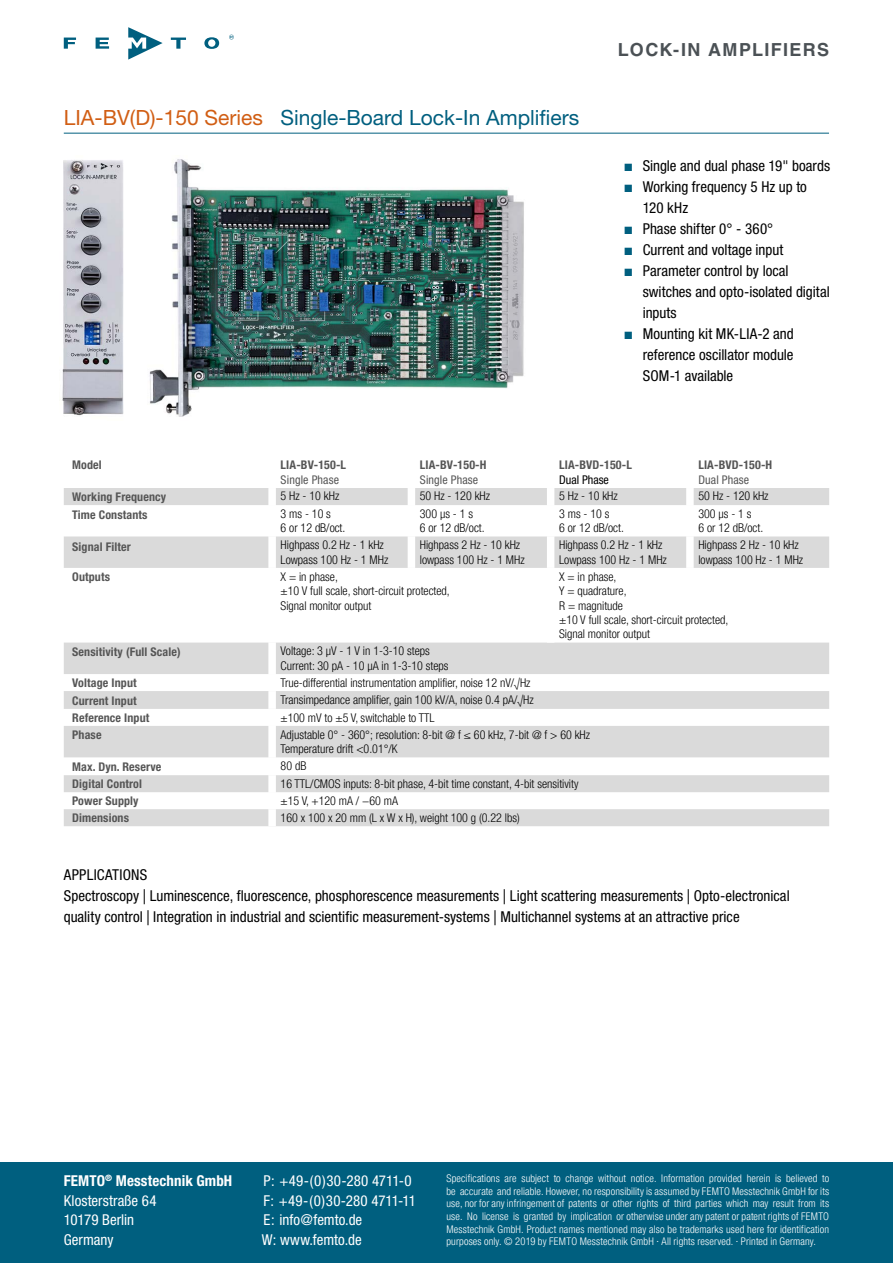
<style>
.page{position:relative;width:893px;height:1263px;background:#fff}
.page>*{position:absolute;margin:0;border:0;box-sizing:border-box;transform-origin:0 0}
.t1{font:21px "Helvetica Neue";color:#005f7f}
.t2{font:700 18px "Helvetica";letter-spacing:.075em;color:#4b5155}
.t3{font:condensed 15px/21px "Helvetica Neue";color:#000}
.t4{font:condensed 15px "Helvetica Neue";letter-spacing:.005em;color:#fff}
.t5{font:700 condensed 15px "Helvetica Neue";letter-spacing:.005em;color:#fff}
.t6{font:300 condensed 12px/14.4px "Helvetica Neue LT Pro";color:#000}
.t7{font:700 condensed 12px "Helvetica Neue";letter-spacing:.01em;color:#565656}
.t8{font:condensed 12px "Helvetica Neue";letter-spacing:.01em;color:#565656}
.t9{font:condensed 12px "Helvetica Neue LT Pro";color:#000}
.t10{font:300 condensed 10.5px/12.6px "Helvetica Neue LT Pro";letter-spacing:.015em;color:#fff;text-align:justify}
.s1{color:#d15e14}
.s2{font-stretch:normal}
</style>
<div class="page">
<svg style="left:64px;top:38px;width:12px;height:11px"></svg>
<svg style="left:96px;top:38px;width:13px;height:11px"></svg>
<svg style="left:171px;top:38px;width:15px;height:11px"></svg>
<svg style="left:128px;top:27px;width:35px;height:33px"></svg>
<svg style="left:204px;top:37px;width:15px;height:12px"></svg>
<svg style="left:229px;top:35px;width:5px;height:4px"></svg>
<div style="left:0;top:1162px;width:893px;height:101px;background:#005f7f"></div>
<img style="left:62px;top:159px;width:462px;height:258px">
<hr style="left:64px;top:133px;width:765px;height:1px;background:#005f7f">
<svg style="left:64px;top:488px;width:765px;height:338px"></svg>
<div style="left:268px;top:488px;width:8px;height:17px;background:#fff"></div>
<div style="left:408px;top:488px;width:7px;height:17px;background:#fff"></div>
<div style="left:547px;top:488px;width:7px;height:17px;background:#fff"></div>
<div style="left:686px;top:488px;width:8px;height:17px;background:#fff"></div>
<div style="left:268px;top:505px;width:8px;height:31px;background:#fff"></div>
<div style="left:408px;top:505px;width:7px;height:31px;background:#fff"></div>
<div style="left:547px;top:505px;width:7px;height:31px;background:#fff"></div>
<div style="left:686px;top:505px;width:8px;height:31px;background:#fff"></div>
<div style="left:268px;top:536px;width:8px;height:32px;background:#fff"></div>
<div style="left:408px;top:536px;width:7px;height:32px;background:#fff"></div>
<div style="left:547px;top:536px;width:7px;height:32px;background:#fff"></div>
<div style="left:686px;top:536px;width:8px;height:32px;background:#fff"></div>
<div style="left:268px;top:568px;width:8px;height:75px;background:#fff"></div>
<div style="left:547px;top:568px;width:7px;height:75px;background:#fff"></div>
<div style="left:268px;top:643px;width:8px;height:31px;background:#fff"></div>
<div style="left:268px;top:674px;width:8px;height:17px;background:#fff"></div>
<div style="left:268px;top:691px;width:8px;height:18px;background:#fff"></div>
<div style="left:268px;top:709px;width:8px;height:17px;background:#fff"></div>
<div style="left:268px;top:726px;width:8px;height:31px;background:#fff"></div>
<div style="left:268px;top:757px;width:8px;height:18px;background:#fff"></div>
<div style="left:268px;top:775px;width:8px;height:17px;background:#fff"></div>
<div style="left:268px;top:792px;width:8px;height:17px;background:#fff"></div>
<div style="left:268px;top:809px;width:8px;height:17px;background:#fff"></div>
<h1 class="t1" style="left:64px;top:105px;width:517px"><span class="s1">LIA-BV(D)-150 Series</span> Single-Board Lock-In Amplifiers</h1>
<h2 class="t2" style="left:618px;top:39px;width:213px">LOCK-IN AMPLIFIERS</h2>
<p class="t3" style="left:643px;top:155px;width:189px">Single and dual phase 19" boards<br>Working frequency 5 Hz up to<br>120 kHz<br>Phase shifter 0° - 360°<br>Current and voltage input<br>Parameter control by local switches and opto-isolated digital inputs<br>Mounting kit MK-LIA-2 and reference oscillator module<br>SOM-1 available</p>
<p class="t7" style="left:72px;top:458px;width:31px">Model</p>
<p class="t7" style="left:281px;top:458px;width:67px">LIA-BV-150-L</p>
<p class="t8" style="left:281px;top:473px;width:60px">Single Phase</p>
<p class="t7" style="left:420px;top:458px;width:68px">LIA-BV-150-H</p>
<p class="t8" style="left:420px;top:473px;width:60px">Single Phase</p>
<p class="t7" style="left:559px;top:458px;width:74px">LIA-BVD-150-L</p>
<p class="t9" style="left:559px;top:472px;width:51px">Dual Phase</p>
<p class="t7" style="left:698px;top:458px;width:75px">LIA-BVD-150-H</p>
<p class="t8" style="left:698px;top:473px;width:52px">Dual Phase</p>
<p class="t7" style="left:72px;top:489px;width:95px">Working Frequency</p>
<p class="t6" style="left:281px;top:488px;width:60px">5 Hz - 10 kHz</p>
<p class="t6" style="left:420px;top:488px;width:72px">50 Hz - 120 kHz</p>
<p class="t6" style="left:559px;top:488px;width:60px">5 Hz - 10 kHz</p>
<p class="t6" style="left:698px;top:488px;width:72px">50 Hz - 120 kHz</p>
<p class="t7" style="left:72px;top:508px;width:77px">Time Constants</p>
<p class="t6" style="left:281px;top:506px;width:66px">3 ms - 10 s<br>6 or 12 dB/oct.</p>
<p class="t6" style="left:420px;top:506px;width:66px">300 µs - 1 s<br>6 or 12 dB/oct.</p>
<p class="t6" style="left:559px;top:506px;width:66px">3 ms - 10 s<br>6 or 12 dB/oct.</p>
<p class="t6" style="left:698px;top:506px;width:66px">300 µs - 1 s<br>6 or 12 dB/oct.</p>
<p class="t7" style="left:72px;top:539px;width:60px">Signal Filter</p>
<p class="t6" style="left:281px;top:538px;width:109px">Highpass 0.2 Hz - 1 kHz<br>Lowpass 100 Hz - 1 MHz</p>
<p class="t6" style="left:420px;top:538px;width:106px">Highpass 2 Hz - 10 kHz lowpass 100 Hz - 1 MHz</p>
<p class="t6" style="left:559px;top:538px;width:109px">Highpass 0.2 Hz - 1 kHz<br>Lowpass 100 Hz - 1 MHz</p>
<p class="t6" style="left:698px;top:538px;width:106px">Highpass 2 Hz - 10 kHz lowpass 100 Hz - 1 MHz</p>
<p class="t7" style="left:72px;top:570px;width:39px">Outputs</p>
<p class="t6" style="left:281px;top:569px;width:171px">X = in phase,<br>±10 V full scale, short-circuit protected,<br>Signal monitor output</p>
<p class="t6" style="left:559px;top:569px;width:171px">X = in phase,<br>Y = quadrature,<br>R = magnitude<br>±10 V full scale, short-circuit protected,<br>Signal monitor output</p>
<p class="t7" style="left:72px;top:645px;width:110px">Sensitivity (Full Scale)</p>
<p class="t6" style="left:281px;top:644px;width:169px">Voltage: 3 µV - 1 V in 1-3-10 steps<br>Current: 30 pA - 10 µA in 1-3-10 steps</p>
<p class="t7" style="left:72px;top:676px;width:66px">Voltage Input</p>
<p class="t6" style="left:281px;top:675px;width:251px">True-differential instrumentation amplifier, noise 12 nV/√Hz</p>
<p class="t7" style="left:72px;top:693px;width:66px">Current Input</p>
<p class="t6" style="left:281px;top:692px;width:255px">Transimpedance amplifier, gain 100 kV/A, noise 0.4 pA/√Hz</p>
<p class="t7" style="left:72px;top:710px;width:79px">Reference Input</p>
<p class="t6" style="left:281px;top:710px;width:156px">±100 mV to ±5 V, switchable to TTL</p>
<p class="t7" style="left:72px;top:728px;width:31px">Phase</p>
<p class="t6" style="left:281px;top:727px;width:311px">Adjustable 0° - 360°; resolution: 8-bit @ f ≤ 60 kHz, 7-bit @ f &gt; 60 kHz<br>Temperature drift &lt;0.01°/K</p>
<p class="t7" style="left:72px;top:759px;width:91px">Max. Dyn. Reserve</p>
<p class="t6" style="left:281px;top:759px;width:27px">80 dB</p>
<p class="t7" style="left:72px;top:777px;width:71px">Digital Control</p>
<p class="t6" style="left:281px;top:776px;width:299px">16 TTL/CMOS inputs: 8-bit phase, 4-bit time constant, 4-bit sensitivity</p>
<p class="t7" style="left:72px;top:794px;width:68px">Power Supply</p>
<p class="t6" style="left:281px;top:793px;width:119px">±15 V, +120 mA / −60 mA</p>
<p class="t7" style="left:72px;top:811px;width:58px">Dimensions</p>
<p class="t6" style="left:281px;top:810px;width:241px">160 x 100 x 20 mm (L x W x H), weight 100 g (0.22 lbs)</p>
<p class="t3" style="left:64px;top:864px;width:727px">APPLICATIONS<br>Spectroscopy <span class="s2">|</span> Luminescence, fluorescence, phosphorescence measurements <span class="s2">|</span> Light scattering measurements <span class="s2">|</span> Opto-electronical quality control <span class="s2">|</span> Integration in industrial and scientific measurement-systems <span class="s2">|</span> Multichannel systems at an attractive price</p>
<p class="t5" style="left:64px;top:1172px;width:170px">FEMTO<sup>®</sup> Messtechnik GmbH</p>
<p class="t4" style="left:264px;top:1172px;width:150px">P: +49-(0)30-280 4711-0</p>
<p class="t4" style="left:64px;top:1192px;width:94px">Klosterstraße 64</p>
<p class="t4" style="left:264px;top:1192px;width:154px">F: +49-(0)30-280 4711-11</p>
<p class="t4" style="left:64px;top:1211px;width:72px">10179 Berlin</p>
<p class="t4" style="left:264px;top:1211px;width:100px">E: info@femto.de</p>
<p class="t4" style="left:64px;top:1231px;width:51px">Germany</p>
<p class="t4" style="left:262px;top:1231px;width:101px">W: www.femto.de</p>
<p class="t10" style="left:446px;top:1172px;width:384px">Specifications are subject to change without notice. Information provided herein is believed to be accurate and reliable. However, no responsibility is assumed by FEMTO Messtechnik GmbH for its use, nor for any infringement of patents or other rights of third parties which may result from its use. No license is granted by implication or otherwise under any patent or patent rights of FEMTO Messtechnik GmbH. Product names mentioned may also be trademarks used here for identification purposes only. © 2019 by FEMTO Messtechnik GmbH · All rights reserved. · Printed in Germany.</p>
</div>
